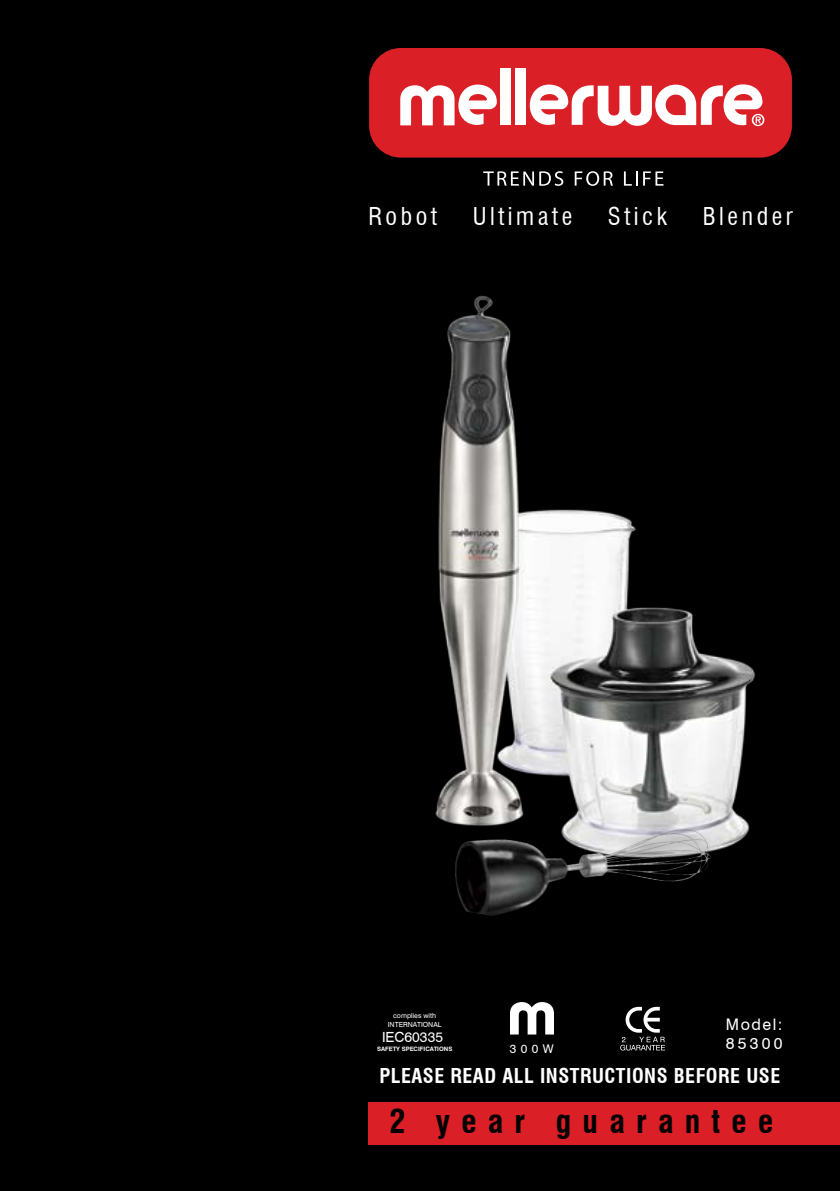
<style>
.page{position:relative;width:840px;height:1191px;background:#fff}
.page>*{position:absolute;margin:0;border:0;box-sizing:border-box;transform-origin:0 0}
.t1{font:700 condensed 32px "Swiss 721 BT";letter-spacing:.35em;color:#000}
.t2{font:condensed 24px "Swiss 721 BT";letter-spacing:.15em;color:#fff}
.t3{font:700 condensed 20px "Swiss 721 BT";letter-spacing:.025em;color:#fff}
.t4{font:16px/19.2px "Swiss 721 BT";letter-spacing:.145em;color:#fff}
.t5{font:14px "Swiss 721 BT";color:#fff}
.t6{font:12px "Swiss 721 BT";color:#fff}
.t7{font:7px/8.4px "Swiss 721 BT";color:#fff;text-align:center}
.t8{font:700 6px "Swiss 721 BT";color:#fff}
</style>
<div class="page">
<div style="left:0;top:0;width:839px;height:1191px;background:#000"></div>
<svg style="left:620px;top:1006px;width:44px;height:44px"></svg>
<svg style="left:510px;top:1002px;width:43px;height:32px"></svg>
<div style="left:368px;top:1103px;width:471px;height:42px;background:#da1f26"></div>
<div style="left:369px;top:48px;width:422px;height:110px;background:#da1f26;border-radius:32px"></div>
<div style="left:500px;top:69px;width:10px;height:56px;background:#fff"></div>
<div style="left:515px;top:69px;width:10px;height:56px;background:#fff"></div>
<svg style="left:529px;top:84px;width:235px;height:42px"></svg>
<svg style="left:483px;top:171px;width:50px;height:15px"></svg>
<svg style="left:539px;top:171px;width:24px;height:15px"></svg>
<svg style="left:574px;top:171px;width:38px;height:15px"></svg>
<svg style="left:623px;top:171px;width:40px;height:15px"></svg>
<svg style="left:400px;top:85px;width:96px;height:40px"></svg>
<img style="left:435px;top:295px;width:320px;height:554px">
<div style="left:446px;top:823px;width:277px;height:108px;background:#000;opacity:.75"></div>
<img style="left:454px;top:829px;width:257px;height:87px">
<p class="t2" style="left:368px;top:202px;width:70px">Robot</p>
<p class="t2" style="left:472px;top:202px;width:101px">Ultimate</p>
<p class="t2" style="left:607px;top:202px;width:61px">Stick</p>
<p class="t2" style="left:702px;top:202px;width:92px">Blender</p>
<p class="t7" style="left:387px;top:1011px;width:55px">complies with<br>INTERNATIONAL</p>
<p class="t5" style="left:382px;top:1028px;width:62px">IEC60335</p>
<p class="t8" style="left:377px;top:1044px;width:77px">SAFETY SPECIFICATIONS</p>
<p class="t4" style="left:725px;top:1014px;width:58px">Model:<br>85300</p>
<p class="t3" style="left:379px;top:1063px;width:402px">PLEASE READ ALL INSTRUCTIONS BEFORE USE</p>
<p class="t6" style="left:509px;top:1041px;width:45px">300W</p>
<h1 class="t1" style="left:389px;top:1102px;width:385px">2 year guarantee</h1>
</div>
